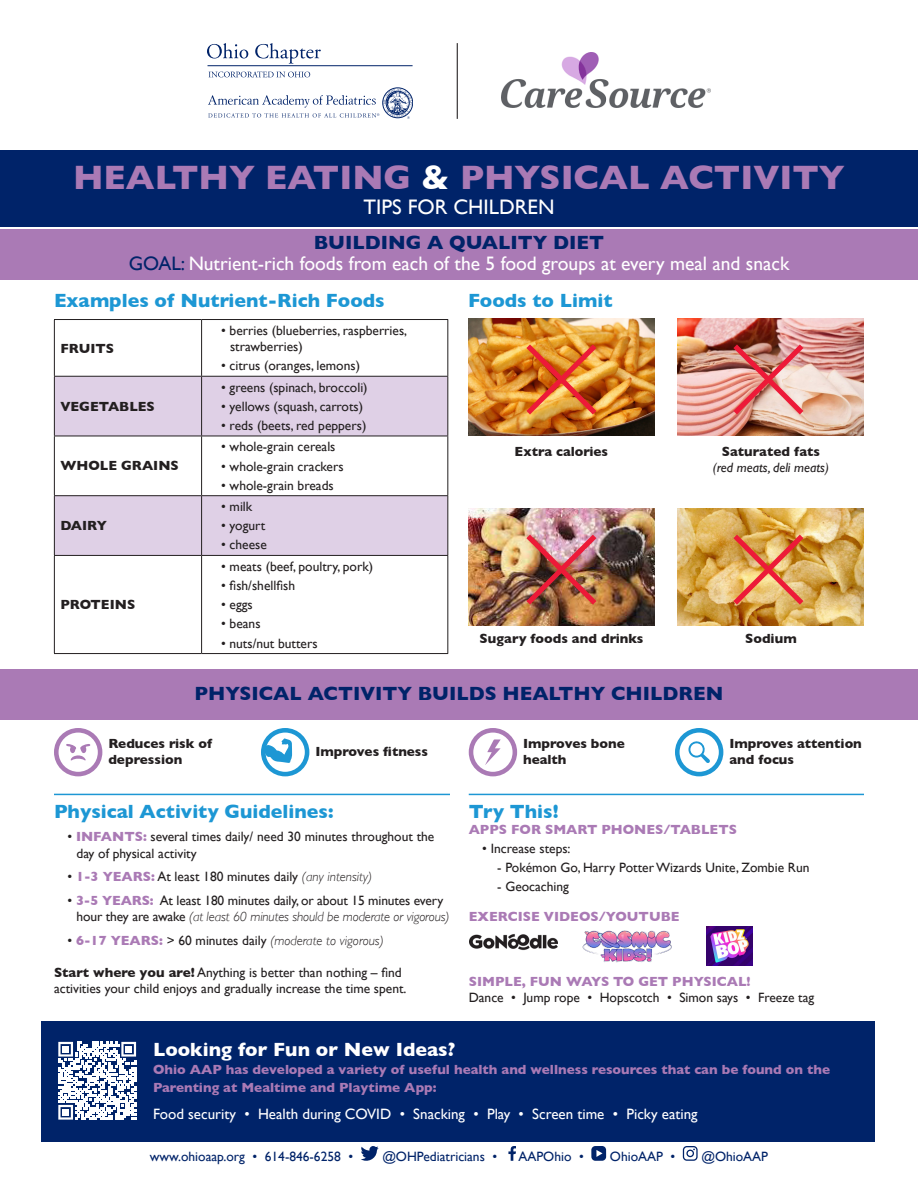
<style>
.page{position:relative;width:918px;height:1188px;background:#fff}
.page>*{position:absolute;margin:0;border:0;box-sizing:border-box;transform-origin:0 0}
.Copy{font:700 34.5px "Gill Sans";color:#aa7ab5}
.Copy-2{font:21px "Gill Sans";color:#fff}
.Subhead{font:700 19.5px "Gill Sans";color:#1d97d4}
.Copy-3{font:19.5px "Gill Sans";color:#fff}
.Copy-4{font:700 19.5px "Gill Sans";color:#002369}
.Subhead-2{font:700 19.5px "Gill Sans";color:#fff}
.t1{font:15px "Gill Sans";color:#fff}
.Bullets{font:13.5px/16.2px "Gill Sans";color:#231f20}
.Copy-5{font:700 13.5px/18px "Gill Sans";color:#aa7ab5}
.Copy-6{font:700 13.5px/16.2px "Gill Sans";color:#231f20}
.Copy-7{font:13.5px/16.2px "Gill Sans";color:#231f20}
.t2{font:13.5px "Gill Sans";color:#002369}
.Bullets-2{font:italic 300 13.5px "Gill Sans";color:#231f20}
.Copy-8{font:italic 13.5px/16.2px "Gill Sans";color:#231f20;text-align:center}
.Bullets-3{font:700 13.5px "Gill Sans";color:#aa7ab5}
.s1{color:#fff}
.s2{color:#002369}
.s3{font-weight:700;font-style:normal}
.s4{font-weight:700;color:#aa7ab5}
.s5{font-weight:300;font-style:italic}
.s6{font-weight:400;font-style:normal}
.s7{font-weight:700;font-style:normal;color:#aa7ab5}
.s8{font-weight:700}
</style>
<div class="page">
<div style="left:0;top:150px;width:918px;height:77px;background:#002369"></div>
<svg style="left:361px;top:1146px;width:18px;height:15px"></svg>
<svg style="left:508px;top:1146px;width:8px;height:15px"></svg>
<svg style="left:591px;top:1146px;width:15px;height:15px"></svg>
<svg style="left:683px;top:1146px;width:15px;height:15px"></svg>
<hr style="left:208px;top:65px;width:205px;height:1px;background:#002369">
<svg style="left:207px;top:43px;width:41px;height:16px"></svg>
<svg style="left:255px;top:43px;width:66px;height:21px"></svg>
<svg style="left:209px;top:71px;width:101px;height:6px"></svg>
<svg style="left:208px;top:88px;width:205px;height:31px"></svg>
<img style="left:502px;top:52px;width:209px;height:56px">
<hr style="left:457px;top:43px;width:1px;height:76px;background:#231f20">
<div style="left:0;top:230px;width:918px;height:50px;background:#aa7ab5"></div>
<svg style="left:55px;top:377px;width:392px;height:178px;fill:#dfd0e6"></svg>
<hr style="left:54px;top:319px;width:148px;height:1px;background:#231f20">
<hr style="left:54px;top:320px;width:1px;height:56px;background:#231f20">
<hr style="left:202px;top:319px;width:246px;height:1px;background:#231f20">
<hr style="left:201px;top:320px;width:1px;height:56px;background:#231f20">
<hr style="left:447px;top:320px;width:1px;height:56px;background:#231f20">
<hr style="left:54px;top:376px;width:148px;height:1px;background:#231f20">
<hr style="left:54px;top:377px;width:1px;height:59px;background:#231f20">
<hr style="left:202px;top:376px;width:246px;height:1px;background:#231f20">
<hr style="left:201px;top:377px;width:1px;height:59px;background:#231f20">
<hr style="left:447px;top:377px;width:1px;height:59px;background:#231f20">
<hr style="left:54px;top:436px;width:148px;height:1px;background:#231f20">
<hr style="left:54px;top:436px;width:1px;height:59px;background:#231f20">
<hr style="left:202px;top:436px;width:246px;height:1px;background:#231f20">
<hr style="left:201px;top:436px;width:1px;height:59px;background:#231f20">
<hr style="left:447px;top:436px;width:1px;height:59px;background:#231f20">
<hr style="left:54px;top:495px;width:148px;height:1px;background:#231f20">
<hr style="left:54px;top:496px;width:1px;height:59px;background:#231f20">
<hr style="left:202px;top:495px;width:246px;height:1px;background:#231f20">
<hr style="left:201px;top:496px;width:1px;height:59px;background:#231f20">
<hr style="left:447px;top:496px;width:1px;height:59px;background:#231f20">
<hr style="left:54px;top:555px;width:148px;height:1px;background:#231f20">
<hr style="left:54px;top:556px;width:1px;height:97px;background:#231f20">
<hr style="left:202px;top:555px;width:246px;height:1px;background:#231f20">
<hr style="left:201px;top:556px;width:1px;height:97px;background:#231f20">
<hr style="left:447px;top:556px;width:1px;height:97px;background:#231f20">
<hr style="left:54px;top:653px;width:148px;height:1px;background:#231f20">
<hr style="left:202px;top:653px;width:246px;height:1px;background:#231f20">
<img style="left:469px;top:509px;width:186px;height:117px">
<img style="left:678px;top:509px;width:186px;height:117px">
<div style="left:41px;top:1021px;width:834px;height:121px;background:#002369"></div>
<svg style="left:58px;top:1042px;width:78px;height:78px"></svg>
<img style="left:469px;top:319px;width:186px;height:117px">
<img style="left:678px;top:319px;width:186px;height:117px">
<img style="left:470px;top:934px;width:87px;height:17px">
<img style="left:582px;top:930px;width:90px;height:33px">
<div style="left:469px;top:728px;width:48px;height:48px;border:5px solid #aa7ab5;border-radius:50%"></div>
<div style="left:54px;top:728px;width:48px;height:48px;border:5px solid #aa7ab5;border-radius:50%"></div>
<div style="left:675px;top:728px;width:48px;height:48px;border:5px solid #1d97d4;border-radius:50%"></div>
<div style="left:261px;top:728px;width:48px;height:48px;border:5px solid #1d97d4;border-radius:50%"></div>
<svg style="left:485px;top:739px;width:16px;height:26px"></svg>
<svg style="left:66px;top:744px;width:24px;height:16px"></svg>
<svg style="left:688px;top:741px;width:22px;height:22px"></svg>
<svg style="left:264px;top:738px;width:28px;height:25px"></svg>
<img style="left:526px;top:344px;width:70px;height:71px">
<img style="left:733px;top:344px;width:70px;height:71px">
<img style="left:526px;top:535px;width:70px;height:70px">
<svg style="left:733px;top:535px;width:70px;height:70px;background:#e0965a"></svg>
<div style="left:0;top:669px;width:918px;height:51px;background:#aa7ab5"></div>
<hr style="left:54px;top:794px;width:396px;height:1px;background:#1d97d4">
<hr style="left:469px;top:794px;width:395px;height:1px;background:#1d97d4">
<img style="left:707px;top:927px;width:45px;height:38px">
<p class="Copy" style="left:73px;top:150px;width:773px">HEALTHY EATING <span class="s1">&amp;</span> PHYSICAL ACTIVITY</p>
<p class="Copy-2" style="left:364px;top:195px;width:192px">TIPS FOR CHILDREN</p>
<p class="Copy-4" style="left:314px;top:227px;width:292px">BUILDING A QUALITY DIET</p>
<p class="Copy-3" style="left:129px;top:252px;width:662px"><span class="s2">GOAL:</span> Nutrient-rich foods from each of the 5 food groups at every meal and snack</p>
<p class="Subhead" style="left:54px;top:285px;width:332px">Examples of Nutrient-Rich Foods</p>
<p class="Copy-6" style="left:60px;top:340px;width:55px">FRUITS</p>
<p class="Subhead" style="left:468px;top:285px;width:146px">Foods to Limit</p>
<p class="Bullets" style="left:230px;top:322px;width:179px;text-indent:-9px">• berries (blueberries, raspberries, strawberries)</p>
<p class="Bullets" style="left:221px;top:357px;width:140px">• citrus (oranges, lemons)</p>
<p class="Copy-6" style="left:60px;top:398px;width:96px">VEGETABLES</p>
<p class="Copy-6" style="left:60px;top:458px;width:120px">WHOLE GRAINS</p>
<p class="Copy-6" style="left:60px;top:517px;width:48px">DAIRY</p>
<p class="Copy-6" style="left:60px;top:596px;width:76px">PROTEINS</p>
<p class="Bullets" style="left:221px;top:379px;width:148px">• greens (spinach, broccoli)</p>
<p class="Bullets" style="left:221px;top:398px;width:144px">• yellows (squash, carrots)</p>
<p class="Bullets" style="left:221px;top:417px;width:147px">• reds (beets, red peppers)</p>
<p class="Bullets" style="left:221px;top:439px;width:116px">• whole-grain cereals</p>
<p class="Bullets" style="left:221px;top:458px;width:124px">• whole-grain crackers</p>
<p class="Bullets" style="left:221px;top:477px;width:114px">• whole-grain breads</p>
<p class="Bullets" style="left:221px;top:498px;width:33px">• milk</p>
<p class="Bullets" style="left:221px;top:517px;width:46px">• yogurt</p>
<p class="Bullets" style="left:221px;top:537px;width:47px">• cheese</p>
<p class="Bullets" style="left:221px;top:558px;width:154px">• meats (beef, poultry, pork)</p>
<p class="Bullets" style="left:221px;top:577px;width:76px">• fish/shellfish</p>
<p class="Bullets" style="left:221px;top:596px;width:33px">• eggs</p>
<p class="Bullets" style="left:221px;top:616px;width:41px">• beans</p>
<p class="Bullets" style="left:221px;top:635px;width:98px">• nuts/nut butters</p>
<p class="Copy-6" style="left:515px;top:443px;width:95px">Extra calories</p>
<p class="Copy-8" style="left:713px;top:443px;width:118px"><span class="s3">Saturated fats </span>(red meats, deli meats)</p>
<p class="Copy-6" style="left:479px;top:630px;width:165px">Sugary foods and drinks</p>
<p class="Copy-6" style="left:745px;top:630px;width:53px">Sodium</p>
<p class="Copy-4" style="left:195px;top:678px;width:530px">PHYSICAL ACTIVITY BUILDS HEALTHY CHILDREN</p>
<p class="Copy-6" style="left:108px;top:735px;width:105px">Reduces risk of depression</p>
<p class="Copy-6" style="left:315px;top:743px;width:114px">Improves fitness</p>
<p class="Copy-6" style="left:523px;top:735px;width:103px">Improves bone health</p>
<p class="Copy-6" style="left:729px;top:735px;width:134px">Improves attention and focus</p>
<p class="Subhead" style="left:54px;top:796px;width:281px">Physical Activity Guidelines:</p>
<p class="Bullets" style="left:76px;top:829px;width:359px;text-indent:-9px">• <span class="s4">INFANTS:</span> several times daily/ need 30 minutes throughout the day of physical activity</p>
<p class="Bullets" style="left:68px;top:868px;width:306px">• <span class="s4">1-3 YEARS:</span> At least 180 minutes daily <span class="s5">(any intensity)</span></p>
<p class="Bullets" style="left:76px;top:892px;width:374px;text-indent:-9px">• <span class="s4">3-5 YEARS:</span> At least 180 minutes daily, or about 15 minutes every hour they are awake <span class="s5">(at least 60 minutes should be moderate or vigorous)</span></p>
<p class="Bullets-2" style="left:68px;top:933px;width:318px"><span class="s6">•</span> <span class="s7">6-17 YEARS:</span> <span class="s6">&gt; 60 minutes daily</span> (moderate to vigorous)</p>
<p class="Copy-7" style="left:54px;top:964px;width:354px"><span class="s8">Start where you are!</span> Anything is better than nothing – find activities your child enjoys and gradually increase the time spent.</p>
<p class="Subhead" style="left:469px;top:796px;width:91px">Try This!</p>
<p class="Copy-5" style="left:469px;top:820px;width:270px">APPS FOR SMART PHONES/TABLETS</p>
<p class="Bullets" style="left:482px;top:840px;width:90px">• Increase steps:</p>
<p class="Bullets" style="left:497px;top:859px;width:314px">- Pokémon Go, Harry Potter Wizards Unite, Zombie Run</p>
<p class="Bullets" style="left:497px;top:879px;width:73px">- Geocaching</p>
<p class="Bullets-3" style="left:469px;top:906px;width:212px">EXERCISE VIDEOS/YOUTUBE</p>
<p class="Copy-5" style="left:469px;top:972px;width:283px">SIMPLE, FUN WAYS TO GET PHYSICAL!</p>
<p class="Copy-7" style="left:469px;top:990px;width:347px">Dance • Jump rope • Hopscotch • Simon says • Freeze tag</p>
<p class="Subhead-2" style="left:153px;top:1034px;width:304px">Looking for Fun or New Ideas?</p>
<p class="Copy-5" style="left:153px;top:1060px;width:679px">Ohio AAP has developed a variety of useful health and wellness resources that can be found on the<br>Parenting at Mealtime and Playtime App:</p>
<p class="t1" style="left:153px;top:1105px;width:546px">Food security • Health during COVID • Snacking • Play • Screen time • Picky eating</p>
<p class="t2" style="left:150px;top:1148px;width:205px">www.ohioaap.org • 614-846-6258 •</p>
<p class="t2" style="left:382px;top:1148px;width:116px">@OHPediatricians •</p>
<p class="t2" style="left:518px;top:1148px;width:67px">AAPOhio •</p>
<p class="t2" style="left:610px;top:1148px;width:67px">OhioAAP •</p>
<p class="t2" style="left:701px;top:1148px;width:68px">@OhioAAP</p>
</div>
